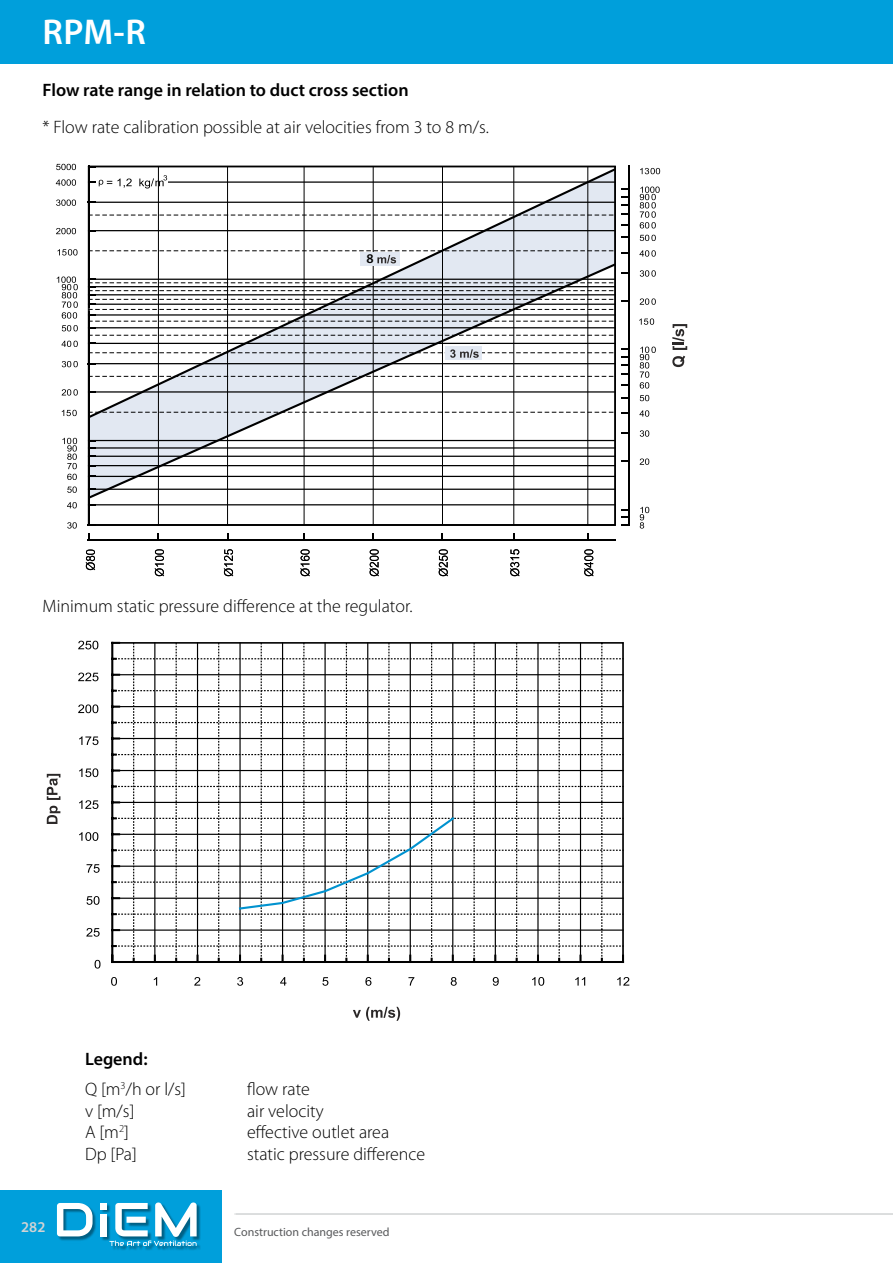
<style>
.page{position:relative;width:893px;height:1263px;background:#fff}
.page>*{position:absolute;margin:0;border:0;box-sizing:border-box;transform-origin:0 0}
.t1{font:600 36px "Myriad Pro";color:#fff}
.t2{font:300 18px/30.2px "Myriad Pro";color:#000}
.t3{font:600 18px "Myriad Pro";color:#000}
.t4{font:600 15px "Myriad Pro";color:#d1d3d4}
.t5{font:600 13.35px "Myriad Pro";color:#000}
.t6{font:12px "Myriad Pro";color:#58595b}
.s1{font-weight:600}
</style>
<div class="page">
<div style="left:0;top:1191px;width:221px;height:72px;background:#009fdb"></div>
<div style="left:0;top:0;width:893px;height:64px;background:#009fdb"></div>
<hr style="left:234px;top:1213px;width:659px;height:1px;background:#d1d3d4">
<svg style="left:622px;top:524px;width:6px;height:2px"></svg>
<svg style="left:622px;top:516px;width:6px;height:2px"></svg>
<svg style="left:622px;top:460px;width:6px;height:2px"></svg>
<svg style="left:622px;top:432px;width:6px;height:2px"></svg>
<svg style="left:622px;top:412px;width:6px;height:2px"></svg>
<svg style="left:622px;top:384px;width:6px;height:2px"></svg>
<svg style="left:622px;top:373px;width:6px;height:2px"></svg>
<svg style="left:622px;top:364px;width:6px;height:2px"></svg>
<svg style="left:622px;top:348px;width:6px;height:2px"></svg>
<svg style="left:622px;top:300px;width:6px;height:2px"></svg>
<svg style="left:622px;top:272px;width:6px;height:2px"></svg>
<svg style="left:622px;top:224px;width:6px;height:2px"></svg>
<svg style="left:622px;top:213px;width:6px;height:2px"></svg>
<svg style="left:622px;top:204px;width:6px;height:2px"></svg>
<svg style="left:622px;top:188px;width:6px;height:2px"></svg>
<hr style="left:628px;top:166px;width:2px;height:360px;background:#000">
<svg style="left:640px;top:507px;width:9px;height:22px"></svg>
<svg style="left:640px;top:458px;width:9px;height:7px"></svg>
<svg style="left:640px;top:430px;width:9px;height:7px"></svg>
<svg style="left:639px;top:410px;width:10px;height:7px"></svg>
<svg style="left:640px;top:395px;width:9px;height:6px"></svg>
<svg style="left:640px;top:347px;width:16px;height:41px"></svg>
<svg style="left:640px;top:298px;width:16px;height:7px"></svg>
<svg style="left:640px;top:270px;width:16px;height:7px"></svg>
<svg style="left:640px;top:235px;width:16px;height:6px"></svg>
<svg style="left:640px;top:187px;width:20px;height:41px"></svg>
<hr style="left:89px;top:504px;width:526px;height:1px;background:#000">
<svg style="left:67px;top:522px;width:10px;height:7px"></svg>
<svg style="left:67px;top:502px;width:10px;height:6px"></svg>
<svg style="left:67px;top:486px;width:10px;height:7px"></svg>
<svg style="left:62px;top:438px;width:15px;height:42px"></svg>
<svg style="left:62px;top:389px;width:16px;height:7px"></svg>
<svg style="left:62px;top:361px;width:16px;height:6px"></svg>
<svg style="left:61px;top:341px;width:17px;height:6px"></svg>
<svg style="left:62px;top:325px;width:16px;height:6px"></svg>
<svg style="left:57px;top:276px;width:21px;height:43px"></svg>
<svg style="left:56px;top:228px;width:20px;height:6px"></svg>
<svg style="left:56px;top:199px;width:20px;height:7px"></svg>
<svg style="left:56px;top:179px;width:20px;height:7px"></svg>
<svg style="left:56px;top:164px;width:20px;height:6px"></svg>
<svg style="left:640px;top:168px;width:20px;height:6px"></svg>
<svg style="left:639px;top:318px;width:15px;height:7px"></svg>
<hr style="left:89px;top:166px;width:1px;height:359px;background:#000">
<hr style="left:158px;top:166px;width:1px;height:359px;background:#000">
<hr style="left:227px;top:166px;width:1px;height:359px;background:#000">
<hr style="left:304px;top:166px;width:1px;height:359px;background:#000">
<hr style="left:373px;top:166px;width:1px;height:359px;background:#000">
<hr style="left:442px;top:166px;width:1px;height:359px;background:#000">
<hr style="left:513px;top:166px;width:1px;height:359px;background:#000">
<hr style="left:587px;top:166px;width:1px;height:359px;background:#000">
<hr style="left:88px;top:539px;width:528px;height:2px;background:#000">
<svg style="left:86px;top:549px;width:9px;height:21px"></svg>
<svg style="left:155px;top:549px;width:9px;height:27px"></svg>
<svg style="left:224px;top:549px;width:9px;height:27px"></svg>
<svg style="left:300px;top:549px;width:10px;height:27px"></svg>
<svg style="left:369px;top:549px;width:10px;height:27px"></svg>
<svg style="left:438px;top:549px;width:10px;height:27px"></svg>
<svg style="left:510px;top:549px;width:9px;height:27px"></svg>
<svg style="left:584px;top:549px;width:9px;height:27px"></svg>
<svg style="left:62px;top:410px;width:15px;height:6px"></svg>
<svg style="left:57px;top:249px;width:21px;height:6px"></svg>
<svg style="left:672px;top:356px;width:13px;height:11px"></svg>
<svg style="left:672px;top:324px;width:15px;height:26px"></svg>
<svg style="left:87px;top:166px;width:529px;height:96px"></svg>
<svg style="left:87px;top:262px;width:529px;height:238px"></svg>
<svg style="left:622px;top:252px;width:6px;height:2px"></svg>
<svg style="left:639px;top:250px;width:17px;height:7px"></svg>
<svg style="left:360px;top:263px;width:40px;height:3px"></svg>
<svg style="left:89px;top:250px;width:524px;height:13px"></svg>
<svg style="left:88px;top:343px;width:525px;height:21px"></svg>
<svg style="left:111px;top:642px;width:513px;height:321px"></svg>
<hr style="left:111px;top:643px;width:2px;height:319px;background:#000">
<svg style="left:111px;top:977px;width:6px;height:9px"></svg>
<svg style="left:154px;top:977px;width:3px;height:8px"></svg>
<svg style="left:194px;top:977px;width:6px;height:8px"></svg>
<svg style="left:237px;top:977px;width:6px;height:9px"></svg>
<svg style="left:280px;top:977px;width:6px;height:8px"></svg>
<svg style="left:322px;top:977px;width:6px;height:9px"></svg>
<svg style="left:365px;top:977px;width:6px;height:9px"></svg>
<svg style="left:408px;top:977px;width:6px;height:8px"></svg>
<svg style="left:451px;top:977px;width:6px;height:9px"></svg>
<svg style="left:493px;top:977px;width:6px;height:9px"></svg>
<svg style="left:532px;top:977px;width:12px;height:9px"></svg>
<svg style="left:575px;top:977px;width:10px;height:8px"></svg>
<svg style="left:617px;top:977px;width:12px;height:8px"></svg>
<svg style="left:95px;top:960px;width:5px;height:8px"></svg>
<svg style="left:86px;top:928px;width:14px;height:9px"></svg>
<svg style="left:86px;top:896px;width:14px;height:9px"></svg>
<svg style="left:87px;top:864px;width:13px;height:9px"></svg>
<svg style="left:79px;top:832px;width:19px;height:9px"></svg>
<svg style="left:79px;top:800px;width:19px;height:9px"></svg>
<svg style="left:79px;top:768px;width:19px;height:9px"></svg>
<svg style="left:79px;top:736px;width:19px;height:9px"></svg>
<svg style="left:78px;top:704px;width:20px;height:9px"></svg>
<svg style="left:78px;top:672px;width:20px;height:9px"></svg>
<svg style="left:78px;top:641px;width:20px;height:8px"></svg>
<svg style="left:353px;top:1007px;width:47px;height:14px"></svg>
<svg style="left:47px;top:806px;width:13px;height:18px"></svg>
<svg style="left:47px;top:774px;width:13px;height:26px"></svg>
<div style="left:58px;top:1203px;width:144px;height:48px;background:#000;opacity:.4"></div>
<svg style="left:57px;top:1203px;width:36px;height:33px"></svg>
<div style="left:100px;top:1213px;width:7px;height:23px;background:#fff"></div>
<svg style="left:109px;top:1202px;width:88px;height:44px"></svg>
<div style="left:100px;top:1203px;width:7px;height:6px;background:#fff"></div>
<h1 class="t1" style="left:43px;top:9px;width:105px">RPM-R</h1>
<p class="t3" style="left:43px;top:78px;width:368px">Flow rate range in relation to duct cross section</p>
<p class="t2" style="left:43px;top:112px;width:448px">* Flow rate calibration possible at air velocities from 3 to 8 m/s.</p>
<p class="t5" style="left:367px;top:250px;width:9px">8</p>
<p class="t2" style="left:43px;top:590px;width:372px">Minimum static pressure difference at the regulator.</p>
<p class="t2" style="left:85px;top:1044px;width:103px"><span class="s1">Legend:<br></span>Q [m<sup>3</sup>/h or l/s]</p>
<p class="t2" style="left:247px;top:1074px;width:64px">flow rate</p>
<p class="t4" style="left:21px;top:1217px;width:26px">282</p>
<p class="t2" style="left:85px;top:1095px;width:51px">v [m/s]</p>
<p class="t2" style="left:247px;top:1095px;width:78px">air velocity</p>
<p class="t2" style="left:85px;top:1117px;width:45px">A [m<sup>2</sup>]</p>
<p class="t2" style="left:247px;top:1117px;width:144px">effective outlet area</p>
<p class="t2" style="left:85px;top:1139px;width:53px">Dp [Pa]</p>
<p class="t2" style="left:247px;top:1139px;width:180px">static pressure difference</p>
<p class="t6" style="left:234px;top:1225px;width:157px">Construction changes reserved</p>
</div>
